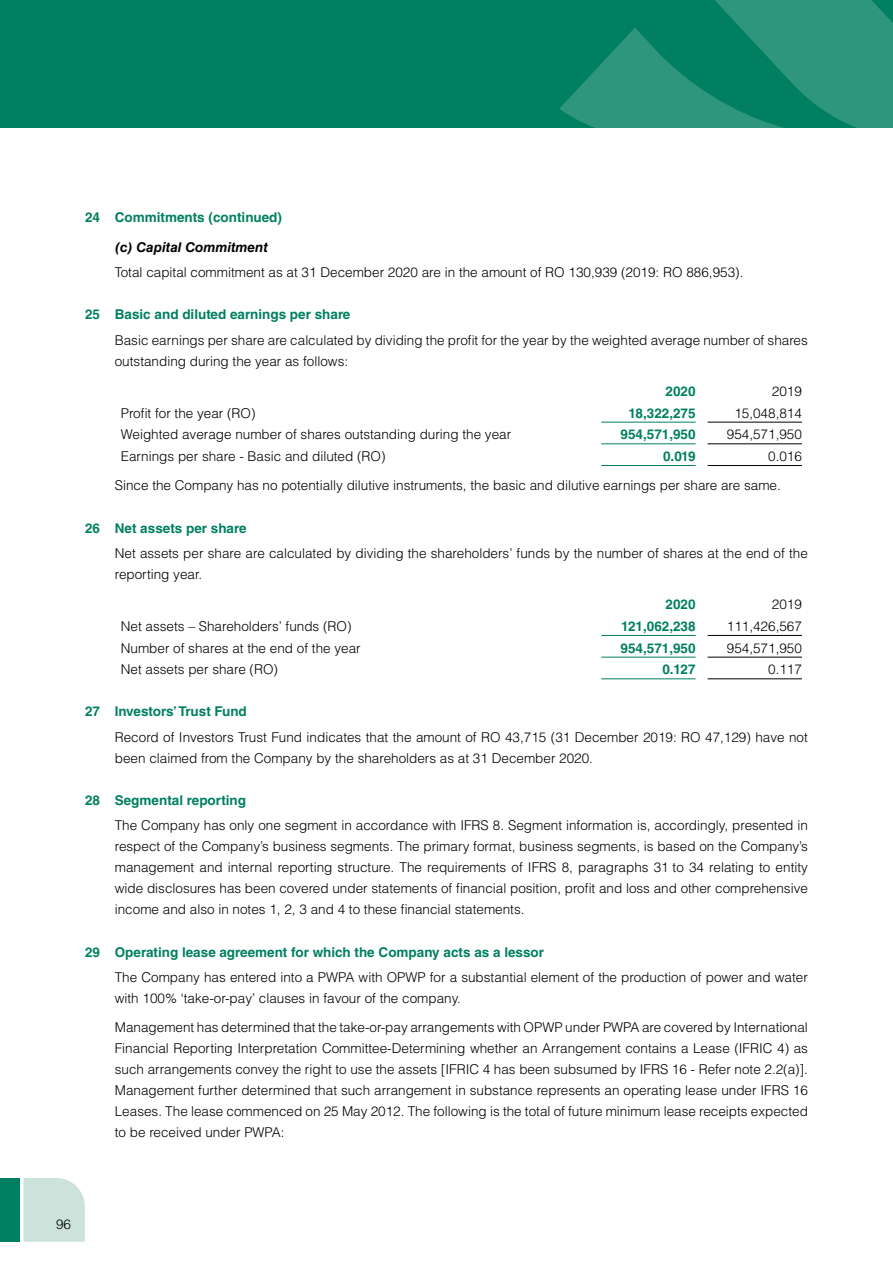
<style>
.page{position:relative;width:893px;height:1263px;background:#fff}
.page>*{position:absolute;margin:0;border:0;box-sizing:border-box;transform-origin:0 0}
.t1{font:300 13.5px/21px "Helvetica LT Std";color:#000}
.t2{font:700 13.5px "Helvetica LT Std";color:#008060}
.t3{font:italic 700 13.5px "Helvetica LT Std";color:#000}
</style>
<div class="page">
<hr style="left:601px;top:422px;width:95px;height:1px;background:#008060">
<hr style="left:708px;top:422px;width:94px;height:1px;background:#000">
<hr style="left:601px;top:443px;width:95px;height:1px;background:#008060">
<hr style="left:708px;top:443px;width:94px;height:1px;background:#000">
<hr style="left:601px;top:465px;width:95px;height:1px;background:#008060">
<hr style="left:708px;top:465px;width:94px;height:1px;background:#000">
<hr style="left:601px;top:635px;width:95px;height:1px;background:#008060">
<hr style="left:708px;top:635px;width:94px;height:1px;background:#000">
<hr style="left:601px;top:657px;width:95px;height:1px;background:#008060">
<hr style="left:708px;top:657px;width:94px;height:1px;background:#000">
<hr style="left:601px;top:678px;width:95px;height:1px;background:#008060">
<hr style="left:708px;top:678px;width:94px;height:1px;background:#000">
<div style="left:0;top:0;width:892px;height:128px;background:#008060"></div>
<svg style="left:559px;top:0;width:333px;height:128px;fill:#2e967c"></svg>
<div style="left:24px;top:1178px;width:61px;height:64px;background:#cce2db"></div>
<div style="left:0;top:1178px;width:20px;height:64px;background:#008060"></div>
<p class="t2" style="left:85px;top:209px;width:198px">24 Commitments (continued)</p>
<p class="t3" style="left:115px;top:239px;width:155px">(c) Capital Commitment</p>
<p class="t1" style="left:115px;top:262px;width:630px">Total capital commitment as at 31 December 2020 are in the amount of RO 130,939 (2019: RO 886,953).</p>
<p class="t2" style="left:85px;top:306px;width:267px">25 Basic and diluted earnings per share</p>
<p class="t1" style="left:115px;top:329px;width:694px">Basic earnings per share are calculated by dividing the profit for the year by the weighted average number of shares outstanding during the year as follows:</p>
<p class="t2" style="left:666px;top:383px;width:32px">2020</p>
<p class="t1" style="left:772px;top:380px;width:32px">2019</p>
<p class="t1" style="left:121px;top:402px;width:136px">Profit for the year (RO)</p>
<p class="t2" style="left:628px;top:404px;width:69px">18,322,275</p>
<p class="t1" style="left:734px;top:402px;width:69px">15,048,814</p>
<p class="t1" style="left:121px;top:424px;width:392px">Weighted average number of shares outstanding during the year</p>
<p class="t2" style="left:621px;top:426px;width:77px">954,571,950</p>
<p class="t1" style="left:727px;top:424px;width:77px">954,571,950</p>
<p class="t1" style="left:121px;top:445px;width:266px">Earnings per share - Basic and diluted (RO)</p>
<p class="t2" style="left:663px;top:448px;width:34px">0.019</p>
<p class="t1" style="left:115px;top:441px;width:689px;line-height:29.5px;text-indent:653px">0.016<br>Since the Company has no potentially dilutive instruments, the basic and dilutive earnings per share are same.</p>
<p class="t2" style="left:85px;top:520px;width:163px">26 Net assets per share</p>
<p class="t1" style="left:115px;top:542px;width:695px">Net assets per share are calculated by dividing the shareholders’ funds by the number of shares at the end of the reporting year.</p>
<p class="t2" style="left:666px;top:596px;width:32px">2020</p>
<p class="t1" style="left:772px;top:594px;width:32px">2019</p>
<p class="t1" style="left:121px;top:615px;width:232px">Net assets – Shareholders’ funds (RO)</p>
<p class="t2" style="left:621px;top:618px;width:76px">121,062,238</p>
<p class="t1" style="left:727px;top:615px;width:77px">111,426,567</p>
<p class="t1" style="left:121px;top:637px;width:241px">Number of shares at the end of the year</p>
<p class="t2" style="left:621px;top:639px;width:77px">954,571,950</p>
<p class="t1" style="left:727px;top:637px;width:77px">954,571,950</p>
<p class="t1" style="left:121px;top:659px;width:159px">Net assets per share (RO)</p>
<p class="t2" style="left:662px;top:661px;width:35px">0.127</p>
<p class="t1" style="left:768px;top:659px;width:35px">0.117</p>
<p class="t2" style="left:85px;top:703px;width:163px">27 Investors’ Trust Fund</p>
<p class="t1" style="left:115px;top:726px;width:695px">Record of Investors Trust Fund indicates that the amount of RO 43,715 (31 December 2019: RO 47,129) have not been claimed from the Company by the shareholders as at 31 December 2020.</p>
<p class="t2" style="left:85px;top:792px;width:163px">28 Segmental reporting</p>
<p class="t1" style="left:115px;top:815px;width:695px;text-align:justify">The Company has only one segment in accordance with IFRS 8. Segment information is, accordingly, presented in respect of the Company’s business segments. The primary format, business segments, is based on the Company’s management and internal reporting structure. The requirements of IFRS 8, paragraphs 31 to 34 relating to entity wide disclosures has been covered under statements of financial position, profit and loss and other comprehensive income and also in notes 1, 2, 3 and 4 to these financial statements.</p>
<p class="t2" style="left:85px;top:943px;width:461px">29 Operating lease agreement for which the Company acts as a lessor</p>
<p class="t1" style="left:115px;top:966px;width:694px">The Company has entered into a PWPA with OPWP for a substantial element of the production of power and water with 100% ‘take-or-pay’ clauses in favour of the company.</p>
<p class="t1" style="left:115px;top:1017px;width:695px;text-align:justify">Management has determined that the take-or-pay arrangements with OPWP under PWPA are covered by International Financial Reporting Interpretation Committee-Determining whether an Arrangement contains a Lease (IFRIC 4) as such arrangements convey the right to use the assets [IFRIC 4 has been subsumed by IFRS 16 - Refer note 2.2(a)].<br>Management further determined that such arrangement in substance represents an operating lease under IFRS 16<br>Leases. The lease commenced on 25 May 2012. The following is the total of future minimum lease receipts expected to be received under PWPA:</p>
<p class="t1" style="left:56px;top:1213px;width:17px">96</p>
</div>
